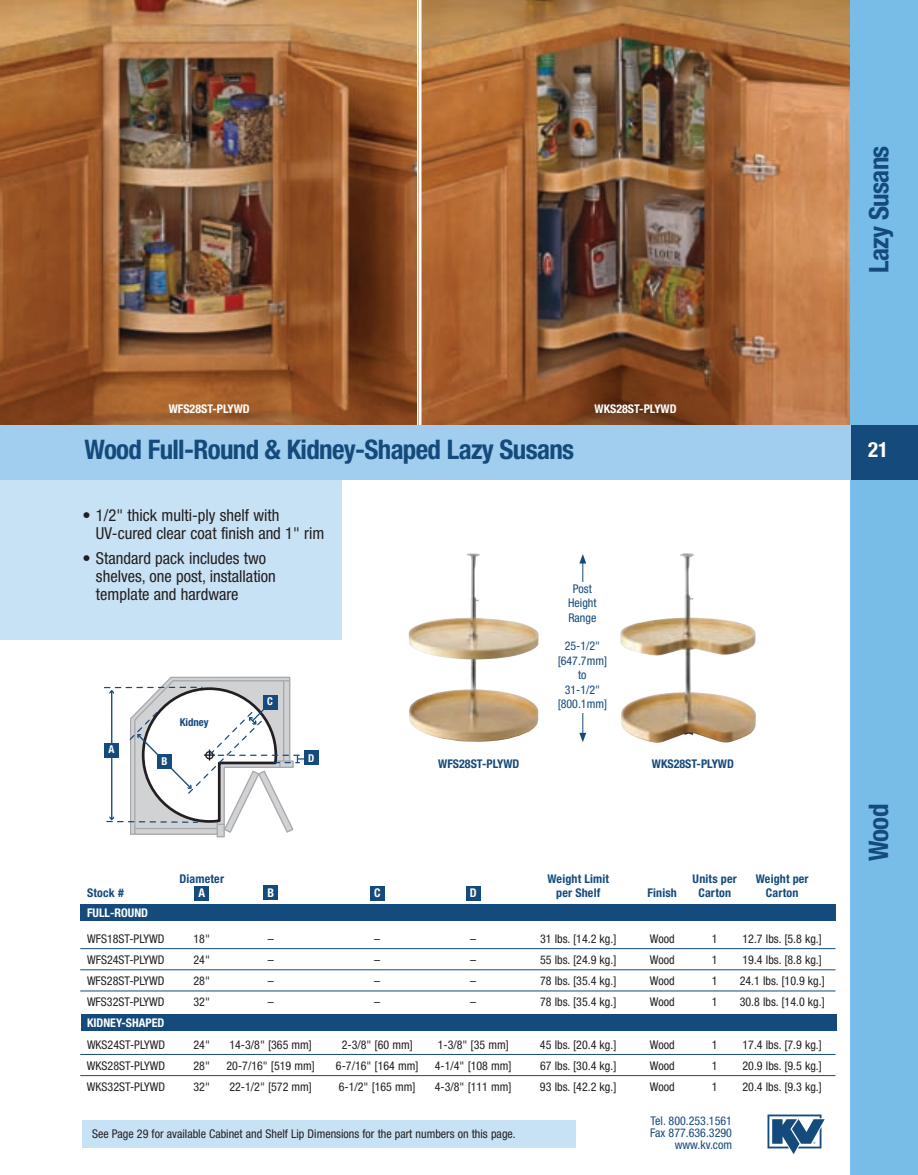
<style>
.page{position:relative;width:918px;height:1175px;background:#fff}
.page>*{position:absolute;margin:0;border:0;box-sizing:border-box;transform-origin:0 0}
.t1{font:700 condensed 27px "Helvetica Neue";letter-spacing:-.025em;color:#144a7c}
.t2{font:700 condensed 21px "Helvetica Neue";color:#fff}
.t3{font:condensed 16.5px/18px "Helvetica Neue";color:#231f20}
.t4{font:condensed 12px "Helvetica Neue";color:#231f20}
.t5{font:700 condensed 12px "Helvetica Neue";letter-spacing:.015em;color:#144a7c}
.t6{font:condensed 12px/14.4px "Helvetica Neue";color:#144a7c;text-align:center}
.t7{font:700 condensed 12px "Helvetica Neue";color:#fff}
.t8{font:700 condensed 10.8px "Helvetica Neue";color:#144a7c}
.t9{font:700 condensed 10.8px "Helvetica Neue";color:#fff}
</style>
<div class="page">
<svg style="left:768px;top:1114px;width:57px;height:40px"></svg>
<div style="left:81px;top:1014px;width:756px;height:17px;background:#144a7c"></div>
<div style="left:80px;top:904px;width:756px;height:16px;background:#144a7c"></div>
<div style="left:466px;top:886px;width:14px;height:14px;background:#144a7c"></div>
<div style="left:370px;top:886px;width:14px;height:14px;background:#144a7c"></div>
<div style="left:264px;top:886px;width:14px;height:14px;background:#144a7c"></div>
<div style="left:195px;top:886px;width:14px;height:14px;background:#144a7c"></div>
<hr style="left:80px;top:948px;width:756px;height:1px;background:#144a7c">
<hr style="left:80px;top:969px;width:756px;height:1px;background:#144a7c">
<hr style="left:80px;top:990px;width:756px;height:1px;background:#144a7c">
<hr style="left:80px;top:1054px;width:756px;height:1px;background:#144a7c">
<hr style="left:80px;top:1075px;width:756px;height:1px;background:#144a7c">
<img style="left:0;top:0;width:850px;height:425px">
<svg style="left:418px;top:0;width:4px;height:425px"></svg>
<div style="left:850px;top:479px;width:68px;height:695px;background:#78bde8"></div>
<div style="left:850px;top:0;width:68px;height:429px;background:#78bde8"></div>
<div style="left:851px;top:425px;width:67px;height:54px;background:#144a7c"></div>
<div style="left:0;top:474px;width:342px;height:165px;background:#c8e2f5"></div>
<div style="left:0;top:425px;width:850px;height:54px;background:#a1ceee"></div>
<hr style="left:582px;top:561px;width:1px;height:174px;background:#144a7c">
<svg style="left:579px;top:733px;width:7px;height:9px"></svg>
<svg style="left:579px;top:554px;width:7px;height:9px"></svg>
<img style="left:409px;top:553px;width:130px;height:188px">
<img style="left:620px;top:553px;width:136px;height:189px">
<div style="left:104px;top:743px;width:15px;height:15px;background:#144a7c"></div>
<svg style="left:105px;top:676px;width:213px;height:162px"></svg>
<div style="left:82px;top:1120px;width:494px;height:27px;background:#c8e2f5"></div>
<p class="t7" style="left:169px;top:404px;width:83px">WFS28ST-PLYWD</p>
<p class="t7" style="left:595px;top:404px;width:84px">WKS28ST-PLYWD</p>
<h1 class="t1" style="left:869px;top:273px;width:129px;rotate:-90deg">Lazy Susans</h1>
<h1 class="t1" style="left:85px;top:440px;width:491px">Wood Full-Round &amp; Kidney-Shaped Lazy Susans</h1>
<h2 class="t2" style="left:868px;top:442px;width:22px">21</h2>
<h3 class="t3" style="left:96px;top:507px;width:230px;text-indent:-13px">• 1/2" thick multi-ply shelf with<br>UV-cured clear coat finish and 1" rim</h3>
<h3 class="t3" style="left:96px;top:550px;width:181px;text-indent:-13px">• Standard pack includes two shelves, one post, installation template and hardware</h3>
<p class="t9" style="left:108px;top:745px;width:8px">A</p>
<p class="t9" style="left:162px;top:757px;width:8px">B</p>
<p class="t8" style="left:180px;top:718px;width:30px">Kidney</p>
<p class="t9" style="left:267px;top:697px;width:7px">C</p>
<p class="t9" style="left:308px;top:753px;width:8px">D</p>
<p class="t6" style="left:568px;top:582px;width:30px">Post<br>Height<br>Range</p>
<p class="t6" style="left:558px;top:640px;width:51px">25-1/2" [647.7mm] to<br>31-1/2" [800.1mm]</p>
<p class="t5" style="left:438px;top:759px;width:83px">WFS28ST-PLYWD</p>
<p class="t5" style="left:652px;top:759px;width:84px">WKS28ST-PLYWD</p>
<p class="t5" style="left:179px;top:874px;width:46px">Diameter</p>
<p class="t5" style="left:548px;top:874px;width:63px">Weight Limit</p>
<p class="t5" style="left:693px;top:874px;width:46px">Units per</p>
<p class="t5" style="left:756px;top:874px;width:54px">Weight per</p>
<p class="t5" style="left:87px;top:888px;width:38px">Stock #</p>
<p class="t7" style="left:198px;top:888px;width:8px">A</p>
<p class="t7" style="left:267px;top:888px;width:8px">B</p>
<p class="t7" style="left:374px;top:888px;width:8px">C</p>
<p class="t7" style="left:470px;top:888px;width:8px">D</p>
<p class="t5" style="left:556px;top:888px;width:46px">per Shelf</p>
<p class="t5" style="left:648px;top:888px;width:31px">Finish</p>
<p class="t5" style="left:698px;top:888px;width:34px">Carton</p>
<p class="t5" style="left:766px;top:888px;width:34px">Carton</p>
<p class="t7" style="left:87px;top:908px;width:63px">FULL-ROUND</p>
<p class="t4" style="left:87px;top:934px;width:79px">WFS18ST-PLYWD</p>
<p class="t4" style="left:194px;top:934px;width:18px">18"</p>
<p class="t4" style="left:268px;top:934px;width:7px">–</p>
<p class="t4" style="left:374px;top:934px;width:7px">–</p>
<p class="t4" style="left:470px;top:934px;width:7px">–</p>
<p class="t4" style="left:540px;top:934px;width:78px">31 lbs. [14.2 kg.]</p>
<p class="t4" style="left:650px;top:934px;width:26px">Wood</p>
<p class="t4" style="left:712px;top:934px;width:7px">1</p>
<p class="t4" style="left:743px;top:934px;width:81px">12.7 lbs. [5.8 kg.]</p>
<p class="t4" style="left:87px;top:955px;width:79px">WFS24ST-PLYWD</p>
<p class="t4" style="left:194px;top:955px;width:18px">24"</p>
<p class="t4" style="left:268px;top:955px;width:7px">–</p>
<p class="t4" style="left:374px;top:955px;width:7px">–</p>
<p class="t4" style="left:470px;top:955px;width:7px">–</p>
<p class="t4" style="left:540px;top:955px;width:78px">55 lbs. [24.9 kg.]</p>
<p class="t4" style="left:650px;top:955px;width:26px">Wood</p>
<p class="t4" style="left:712px;top:955px;width:7px">1</p>
<p class="t4" style="left:743px;top:955px;width:81px">19.4 lbs. [8.8 kg.]</p>
<p class="t4" style="left:87px;top:976px;width:79px">WFS28ST-PLYWD</p>
<p class="t4" style="left:194px;top:976px;width:18px">28"</p>
<p class="t4" style="left:268px;top:976px;width:7px">–</p>
<p class="t4" style="left:374px;top:976px;width:7px">–</p>
<p class="t4" style="left:470px;top:976px;width:7px">–</p>
<p class="t4" style="left:540px;top:976px;width:78px">78 lbs. [35.4 kg.]</p>
<p class="t4" style="left:650px;top:976px;width:26px">Wood</p>
<p class="t4" style="left:712px;top:976px;width:7px">1</p>
<p class="t4" style="left:740px;top:976px;width:87px">24.1 lbs. [10.9 kg.]</p>
<p class="t4" style="left:87px;top:997px;width:79px">WFS32ST-PLYWD</p>
<p class="t4" style="left:194px;top:997px;width:18px">32"</p>
<p class="t4" style="left:268px;top:997px;width:7px">–</p>
<p class="t4" style="left:374px;top:997px;width:7px">–</p>
<p class="t4" style="left:470px;top:997px;width:7px">–</p>
<p class="t4" style="left:540px;top:997px;width:78px">78 lbs. [35.4 kg.]</p>
<p class="t4" style="left:650px;top:997px;width:26px">Wood</p>
<p class="t4" style="left:712px;top:997px;width:7px">1</p>
<p class="t4" style="left:740px;top:997px;width:87px">30.8 lbs. [14.0 kg.]</p>
<p class="t7" style="left:87px;top:1018px;width:79px">KIDNEY-SHAPED</p>
<p class="t4" style="left:87px;top:1040px;width:80px">WKS24ST-PLYWD</p>
<p class="t4" style="left:194px;top:1040px;width:18px">24"</p>
<p class="t4" style="left:229px;top:1040px;width:84px">14-3/8" [365 mm]</p>
<p class="t4" style="left:342px;top:1040px;width:73px">2-3/8" [60 mm]</p>
<p class="t4" style="left:438px;top:1040px;width:73px">1-3/8" [35 mm]</p>
<p class="t4" style="left:540px;top:1040px;width:78px">45 lbs. [20.4 kg.]</p>
<p class="t4" style="left:650px;top:1040px;width:26px">Wood</p>
<p class="t4" style="left:712px;top:1040px;width:7px">1</p>
<p class="t4" style="left:743px;top:1040px;width:81px">17.4 lbs. [7.9 kg.]</p>
<p class="t4" style="left:87px;top:1061px;width:80px">WKS28ST-PLYWD</p>
<p class="t4" style="left:194px;top:1061px;width:18px">28"</p>
<p class="t4" style="left:227px;top:1061px;width:90px">20-7/16" [519 mm]</p>
<p class="t4" style="left:336px;top:1061px;width:84px">6-7/16" [164 mm]</p>
<p class="t4" style="left:435px;top:1061px;width:78px">4-1/4" [108 mm]</p>
<p class="t4" style="left:540px;top:1061px;width:78px">67 lbs. [30.4 kg.]</p>
<p class="t4" style="left:650px;top:1061px;width:26px">Wood</p>
<p class="t4" style="left:712px;top:1061px;width:7px">1</p>
<p class="t4" style="left:743px;top:1061px;width:81px">20.9 lbs. [9.5 kg.]</p>
<p class="t4" style="left:87px;top:1082px;width:80px">WKS32ST-PLYWD</p>
<p class="t4" style="left:194px;top:1082px;width:18px">32"</p>
<p class="t4" style="left:229px;top:1082px;width:84px">22-1/2" [572 mm]</p>
<p class="t4" style="left:339px;top:1082px;width:78px">6-1/2" [165 mm]</p>
<p class="t4" style="left:435px;top:1082px;width:78px">4-3/8" [111 mm]</p>
<p class="t4" style="left:540px;top:1082px;width:78px">93 lbs. [42.2 kg.]</p>
<p class="t4" style="left:650px;top:1082px;width:26px">Wood</p>
<p class="t4" style="left:712px;top:1082px;width:7px">1</p>
<p class="t4" style="left:743px;top:1082px;width:81px">20.4 lbs. [9.3 kg.]</p>
<p class="t4" style="left:92px;top:1129px;width:425px">See Page 29 for available Cabinet and Shelf Lip Dimensions for the part numbers on this page.</p>
<p class="t6" style="left:650px;top:1115px;width:83px;line-height:12.1px;text-align:right">Tel. 800.253.1561<br>Fax 877.636.3290 www.kv.com</p>
<h1 class="t1" style="left:869px;top:861px;width:59px;rotate:-90deg">Wood</h1>
</div>
